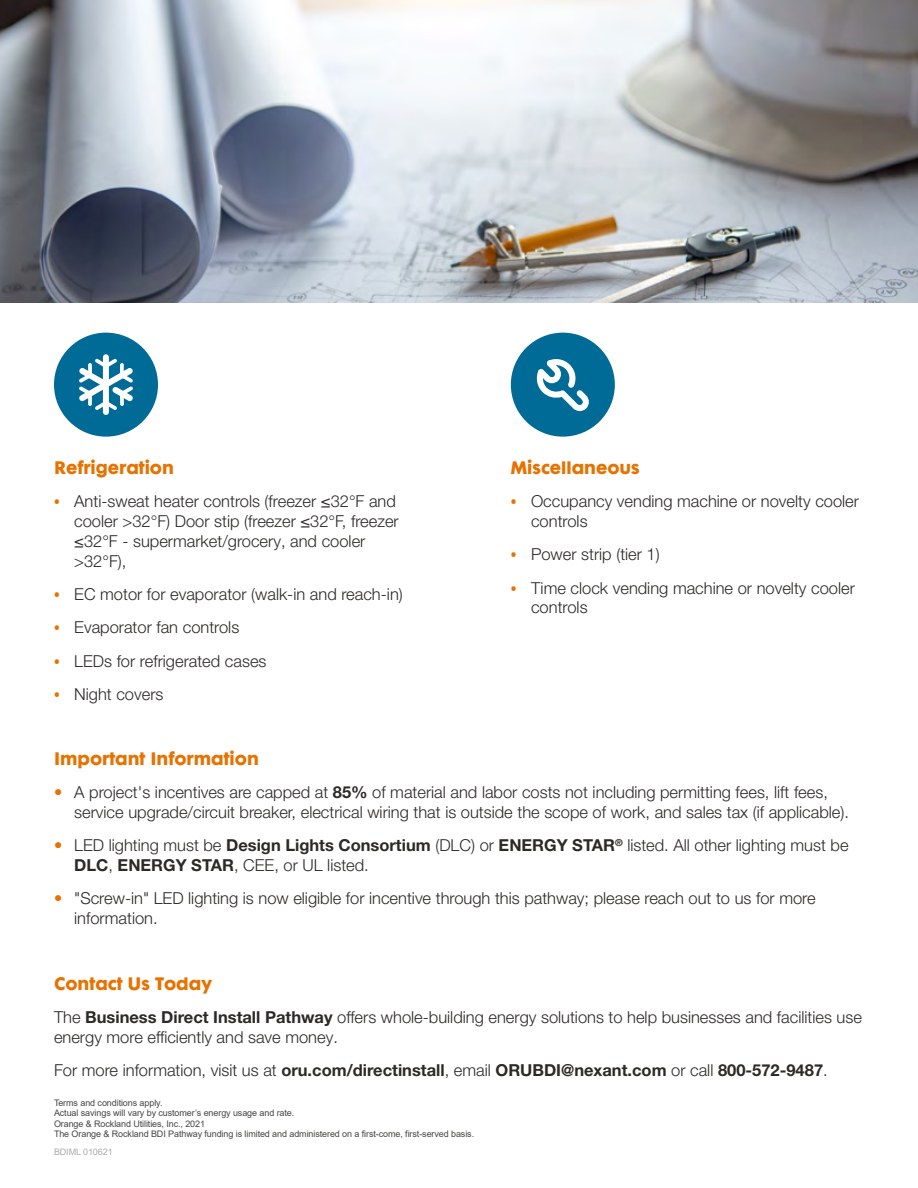
<style>
.page{position:relative;width:918px;height:1188px;background:#fff}
.page>*{position:absolute;margin:0;border:0;box-sizing:border-box;transform-origin:0 0}
.t1{font:300 16.5px/19.8px "Helvetica Neue LT Pro";color:#2c2a27}
.t2{font:700 16.5px "Helvetica Neue LT Pro";color:#2c2a27}
.t3{font:700 16.5px "Futura Maxi";color:#e67200}
.t4{font:9px/10.5px "Arial";letter-spacing:-.01em;color:#454543}
.t5{font:9px "Arial";letter-spacing:-.01em;color:#a9acae}
.s1{font-family:"Open Sans";font-weight:700;font-size:15px;color:#e67200}
.s2{font-family:"Futura Maxi";font-weight:700;color:#e67200}
.s3{font-weight:700}
.s4{font-weight:300}
</style>
<div class="page">
<div style="left:54px;top:333px;width:104px;height:104px;background:#006b96;border-radius:50%"></div>
<div style="left:103px;top:354px;width:6px;height:61px;background:#fff;border-radius:3px"></div>
<svg style="left:79px;top:359px;width:54px;height:51px"></svg>
<img style="left:0;top:0;width:918px;height:302px">
<div style="left:511px;top:333px;width:104px;height:104px;background:#006b96;border-radius:50%"></div>
<svg style="left:536px;top:359px;width:53px;height:52px"></svg>
<p class="t3" style="left:54px;top:459px;width:121px">Refrigeration</p>
<p class="t1" style="left:74px;top:491px;width:326px;text-indent:-20px"><span class="s1">•</span> Anti-sweat heater controls (freezer ≤32°F and cooler &gt;32°F) Door stip (freezer ≤32°F, freezer ≤32°F - supermarket/grocery, and cooler &gt;32°F),</p>
<p class="t1" style="left:54px;top:584px;width:350px"><span class="s1">•</span> EC motor for evaporator (walk-in and reach-in)</p>
<p class="t1" style="left:54px;top:617px;width:187px"><span class="s1">•</span> Evaporator fan controls</p>
<p class="t1" style="left:54px;top:650px;width:214px"><span class="s1">•</span> LEDs for refrigerated cases</p>
<p class="t1" style="left:54px;top:684px;width:111px"><span class="s1">•</span> Night covers</p>
<p class="t3" style="left:511px;top:459px;width:130px">Miscellaneous</p>
<p class="t1" style="left:531px;top:491px;width:329px;text-indent:-20px"><span class="s1">•</span> Occupancy vending machine or novelty cooler controls</p>
<p class="t1" style="left:511px;top:544px;width:150px"><span class="s1">•</span> Power strip (tier 1)</p>
<p class="t1" style="left:531px;top:578px;width:325px;text-indent:-20px"><span class="s1">•</span> Time clock vending machine or novelty cooler controls</p>
<p class="t3" style="left:54px;top:750px;width:206px">Important Information</p>
<p class="t1" style="left:74px;top:782px;width:776px;text-indent:-20px"><span class="s2">•</span> A project's incentives are capped at <span class="s3">85%</span> of material and labor costs not including permitting fees, lift fees, service upgrade/circuit breaker, electrical wiring that is outside the scope of work, and sales tax (if applicable).</p>
<p class="t1" style="left:74px;top:835px;width:776px;text-indent:-20px"><span class="s2">•</span> LED lighting must be <span class="s3">Design Lights Consortium</span> (DLC) or <span class="s3">ENERGY STAR</span><sup>®</sup> listed. All other lighting must be<br><span class="s3">DLC</span>, <span class="s3">ENERGY STAR</span>, CEE, or UL listed.</p>
<p class="t1" style="left:74px;top:888px;width:743px;text-indent:-20px"><span class="s2">•</span> "Screw-in" LED lighting is now eligible for incentive through this pathway; please reach out to us for more information.</p>
<p class="t3" style="left:54px;top:975px;width:160px">Contact Us Today</p>
<p class="t1" style="left:54px;top:1007px;width:809px">The <span class="s3">Business Direct Install Pathway</span> offers whole-building energy solutions to help businesses and facilities use energy more efficiently and save money.</p>
<p class="t2" style="left:54px;top:1060px;width:775px"><span class="s4">For more information, visit us at</span> oru.com/directinstall<span class="s4">, email</span> ORUBDI@nexant.com <span class="s4">or call</span> 800-572-9487<span class="s4">.</span></p>
<p class="t4" style="left:54px;top:1098px;width:422px">Terms and conditions apply.<br>Actual savings will vary by customer’s energy usage and rate.<br>Orange &amp; Rockland Utilities, Inc., 2021<br>The Orange &amp; Rockland BDI Pathway funding is limited and administered on a first-come, first-served basis.</p>
<p class="t5" style="left:54px;top:1145px;width:60px">BDIML 010621</p>
</div>
